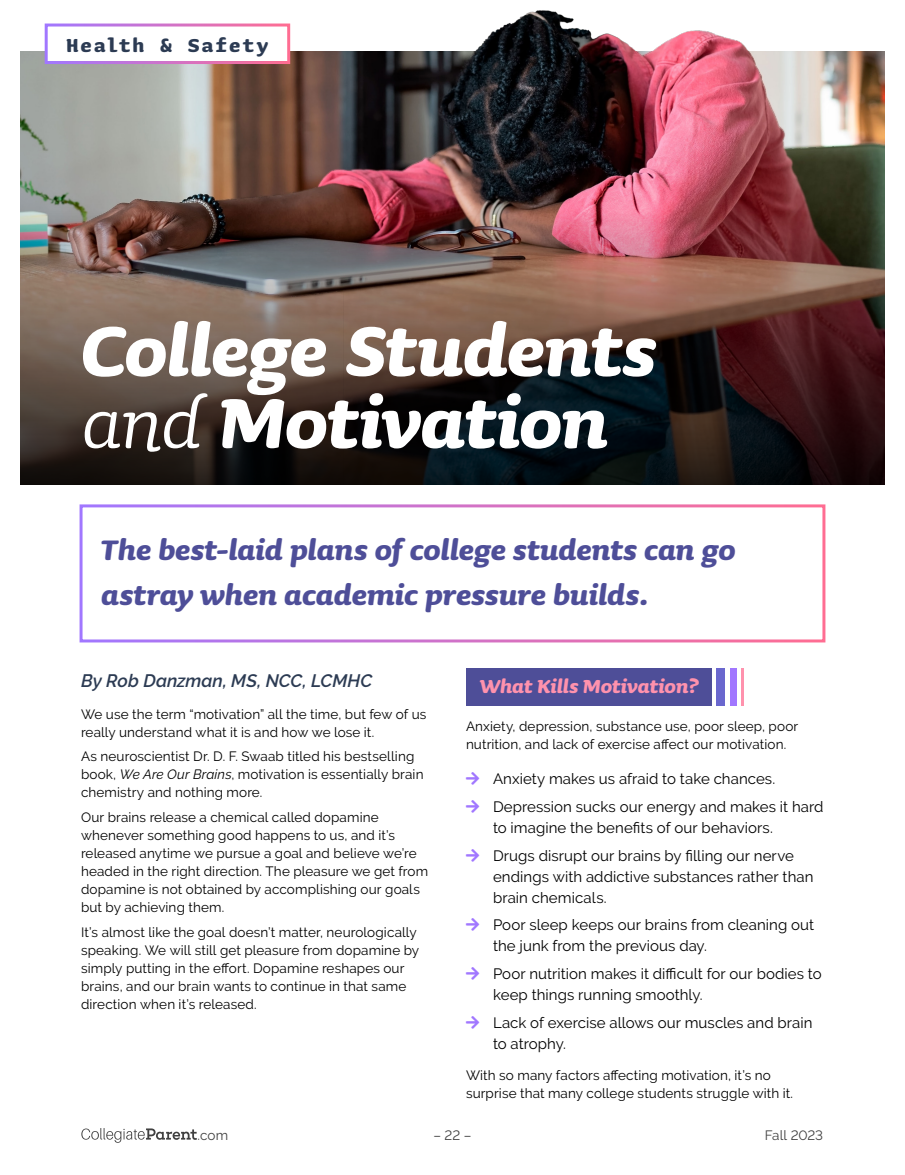
<style>
.page{position:relative;width:905px;height:1175px;background:#fff}
.page>*{position:absolute;margin:0;border:0;box-sizing:border-box;transform-origin:0 0}
.H1___Article_Title___Health_Safety{font:italic 700 90px/72px "Sauna Pro";letter-spacing:-.01em;color:#fff}
.P___Motivation_Bordered{font:italic 700 36px/45px "Sauna Pro";color:#4e4e98}
.H2___Motivation_Head{font:italic 700 24px "Sauna Pro";color:#ff92ad}
.TOC___Section_Head___PurCor___Health___S{font:700 24px "Sauna Mono Pro";letter-spacing:.07em;color:#2c3b53}
.P___Byline{font:italic 600 18px "Raleway";color:#2c3b53}
.P___Motivation_Bullets{font:15px/21px "Raleway";letter-spacing:.005em;color:#000}
.P___Article_Text_Raleway{font:13.5px/18px "Raleway";letter-spacing:.01em;color:#000}
.t1{font:13.5px "Raleway";color:#404040}
.s1{font-family:"Sauna Pro Regular Italic Swash";font-weight:400;font-style:normal}
.s2{font-style:italic}
</style>
<div class="page">
<img style="left:46px;top:10px;width:838px;height:201px">
<img style="left:20px;top:211px;width:864px;height:273px">
<div style="left:80px;top:504px;width:745px;height:138px;border:3px solid #fff"></div>
<div style="left:466px;top:668px;width:245px;height:37px;background:#4e4e98"></div>
<div style="left:716px;top:668px;width:9px;height:37px;background:#6a67ce"></div>
<div style="left:729px;top:668px;width:7px;height:37px;background:#a177ff"></div>
<hr style="left:741px;top:668px;width:3px;height:37px;background:#ff92ad">
<svg style="left:81px;top:1128px;width:116px;height:15px"></svg>
<div style="left:46px;top:26px;width:243px;height:35px;background:#fff"></div>
<div style="left:45px;top:24px;width:245px;height:40px;border:3px solid #fff"></div>
<p class="TOC___Section_Head___PurCor___Health___S" style="left:66px;top:31px;width:203px">Health &amp; Safety</p>
<h1 class="H1___Article_Title___Health_Safety" style="left:81px;top:313px;width:577px">College Students <span class="s1">and</span> Motivation</h1>
<p class="P___Motivation_Bordered" style="left:101px;top:527px;width:636px">The best-laid plans of college students can go astray when academic pressure builds.</p>
<p class="P___Byline" style="left:81px;top:670px;width:292px">By Rob Danzman, MS, NCC, LCMHC</p>
<p class="P___Article_Text_Raleway" style="left:81px;top:705px;width:347px">We use the term “motivation” all the time, but few of us really understand what it is and how we lose it.</p>
<p class="P___Article_Text_Raleway" style="left:81px;top:747px;width:344px">As neuroscientist Dr. D. F. Swaab titled his bestselling book, <span class="s2">We Are Our Brains</span>, motivation is essentially brain chemistry and nothing more.</p>
<p class="P___Article_Text_Raleway" style="left:81px;top:808px;width:348px">Our brains release a chemical called dopamine whenever something good happens to us, and it’s released anytime we pursue a goal and believe we’re headed in the right direction. The pleasure we get from dopamine is not obtained by accomplishing our goals but by achieving them.</p>
<p class="P___Article_Text_Raleway" style="left:81px;top:923px;width:339px">It’s almost like the goal doesn’t matter, neurologically speaking. We will still get pleasure from dopamine by simply putting in the effort. Dopamine reshapes our brains, and our brain wants to continue in that same direction when it’s released.</p>
<h2 class="H2___Motivation_Head" style="left:479px;top:672px;width:220px">What Kills Motivation?</h2>
<p class="P___Article_Text_Raleway" style="left:466px;top:717px;width:334px">Anxiety, depression, substance use, poor sleep, poor nutrition, and lack of exercise affect our motivation.</p>
<p class="P___Motivation_Bullets" style="left:493px;top:768px;width:284px">Anxiety makes us afraid to take chances.</p>
<p class="P___Motivation_Bullets" style="left:493px;top:796px;width:332px">Depression sucks our energy and makes it hard to imagine the benefits of our behaviors.</p>
<p class="P___Motivation_Bullets" style="left:493px;top:844px;width:322px">Drugs disrupt our brains by filling our nerve endings with addictive substances rather than brain chemicals.</p>
<p class="P___Motivation_Bullets" style="left:493px;top:914px;width:322px">Poor sleep keeps our brains from cleaning out the junk from the previous day.</p>
<p class="P___Motivation_Bullets" style="left:493px;top:963px;width:330px">Poor nutrition makes it difficult for our bodies to keep things running smoothly.</p>
<p class="P___Motivation_Bullets" style="left:493px;top:1012px;width:321px">Lack of exercise allows our muscles and brain to atrophy.</p>
<p class="P___Article_Text_Raleway" style="left:466px;top:1066px;width:328px">With so many factors affecting motivation, it’s no surprise that many college students struggle with it.</p>
<p class="t1" style="left:198px;top:1127px;width:32px">.com</p>
<p class="t1" style="left:433px;top:1127px;width:40px">– 22 –</p>
<p class="t1" style="left:765px;top:1127px;width:60px">Fall 2023</p>
</div>
